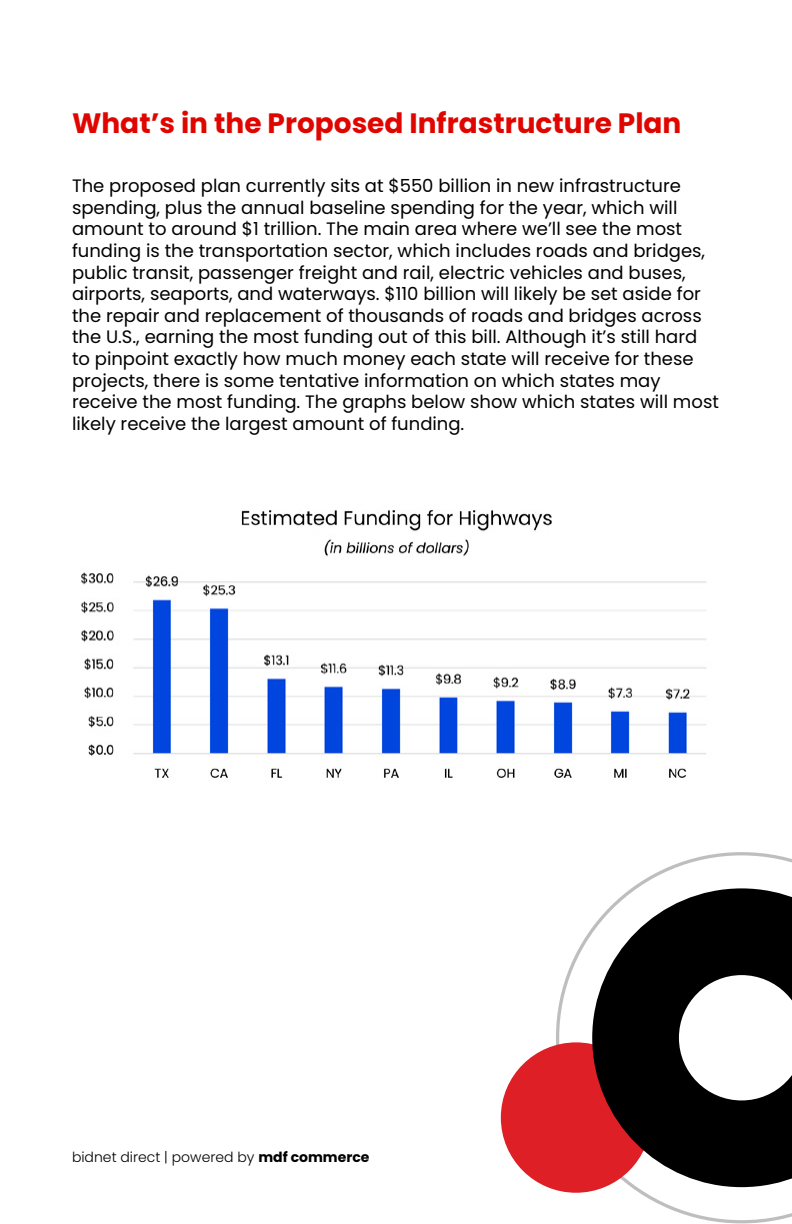
<style>
.page{position:relative;width:792px;height:1224px;background:#fff}
.page>*{position:absolute;margin:0;border:0;box-sizing:border-box;transform-origin:0 0}
.t1{font:700 28px "Poppins";color:#e00600}
.t2{font:18px/21.6px "Poppins";color:#000}
.t3{font:300 14px "Poppins";color:#000}
.s1{font-weight:700}
</style>
<div class="page">
<svg style="left:556px;top:852px;width:236px;height:371px"></svg>
<div style="left:501px;top:1042px;width:150px;height:151px;background:#de1f26;border-radius:75px"></div>
<svg style="left:592px;top:888px;width:200px;height:299px;fill:#000"></svg>
<svg style="left:679px;top:975px;width:113px;height:125px"></svg>
<img style="left:81px;top:510px;width:626px;height:268px">
<h1 class="t1" style="left:72px;top:107px;width:611px">What’s in the Proposed Infrastructure Plan</h1>
<p class="t2" style="left:72px;top:175px;width:648px">The proposed plan currently sits at $550 billion in new infrastructure spending, plus the annual baseline spending for the year, which will amount to around $1 trillion. The main area where we’ll see the most funding is the transportation sector, which includes roads and bridges, public transit, passenger freight and rail, electric vehicles and buses, airports, seaports, and waterways. $110 billion will likely be set aside for the repair and replacement of thousands of roads and bridges across the U.S., earning the most funding out of this bill. Although it’s still hard to pinpoint exactly how much money each state will receive for these projects, there is some tentative information on which states may receive the most funding. The graphs below show which states will most likely receive the largest amount of funding.</p>
<p class="t3" style="left:72px;top:1149px;width:299px">bidnet direct | powered by <span class="s1">mdf commerce</span></p>
</div>
